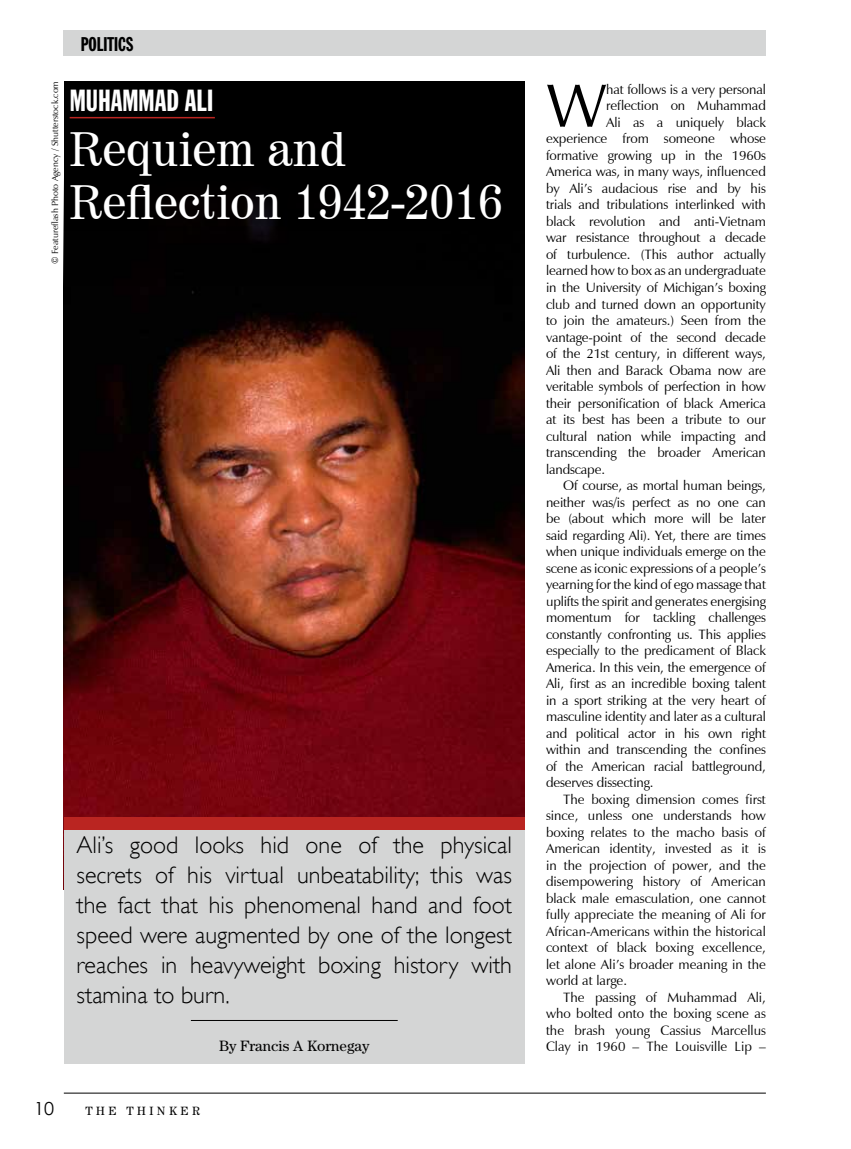
<style>
.page{position:relative;width:851px;height:1149px;background:#fff}
.page>*{position:absolute;margin:0;border:0;box-sizing:border-box;transform-origin:0 0}
.t1{font:61.8px "Zapf Humanist 601 BT";color:#000}
.t2{font:48px/52.5px "Century 725 BT";color:#fff}
.t3{font:30px "Franklin Gothic Extra Cond";color:#fff}
.t4{font:300 24px/30px "Gill Sans";color:#000;text-align:justify}
.t5{font:19.5px "Franklin Gothic Extra Cond";color:#000}
.t6{font:18px "Century Gothic";color:#000}
.t7{font:15px "Century";color:#000}
.t8{font:13.5px "Zapf Humanist 601 BT";letter-spacing:-.01em;color:#000}
.t9{font:12px "Century";letter-spacing:.29em;color:#000}
.t10{font:9px "Zapf Humanist 601 BT";color:#000}
</style>
<div class="page">
<hr style="left:64px;top:1092px;width:701px;height:1px;background:#000">
<div style="left:64px;top:81px;width:460px;height:815px;background:#000"></div>
<img style="left:64px;top:202px;width:460px;height:614px">
<div style="left:64px;top:30px;width:701px;height:25px;background:#d4d5d5"></div>
<div style="left:64px;top:823px;width:460px;height:240px;background:#d4d5d5"></div>
<div style="left:64px;top:816px;width:460px;height:13px;background:#ba2521"></div>
<hr style="left:191px;top:1019px;width:206px;height:1px;background:#000">
<hr style="left:70px;top:117px;width:145px;height:1px;background:#ba2521">
<h3 class="t5" style="left:81px;top:33px;width:54px">POLITICS</h3>
<p class="t10" style="left:50px;top:264px;width:184px;rotate:-90deg">© Featureflash Photo Agency / Shutterstock.com</p>
<h3 class="t3" style="left:70px;top:85px;width:145px">MUHAMMAD ALI</h3>
<h2 class="t2" style="left:70px;top:122px;width:434px">Requiem and<br>Reflection 1942-2016</h2>
<h3 class="t4" style="left:77px;top:829px;width:437px">Ali’s good looks hid one of the physical secrets of his virtual unbeatability; this was the fact that his phenomenal hand and foot speed were augmented by one of the longest reaches in heavyweight boxing history with stamina to burn.</h3>
<p class="t7" style="left:219px;top:1036px;width:152px">By Francis A Kornegay</p>
<h3 class="t6" style="left:34px;top:1097px;width:21px">10</h3>
<p class="t9" style="left:85px;top:1103px;width:116px">THE THINKER</p>
<h1 class="t1" style="left:546px;top:67px;width:62px">W</h1>
<p class="t8" style="left:606px;top:81px;width:161px">hat follows is a very personal</p>
<p class="t8" style="left:606px;top:97px;width:161px">reflection on Muhammad</p>
<p class="t8" style="left:606px;top:114px;width:161px">Ali as a uniquely black</p>
<p class="t8" style="left:546px;top:130px;width:221px">experience from someone whose</p>
<p class="t8" style="left:546px;top:147px;width:221px">formative growing up in the 1960s</p>
<p class="t8" style="left:546px;top:163px;width:221px">America was, in many ways, influenced</p>
<p class="t8" style="left:546px;top:180px;width:221px">by Ali’s audacious rise and by his</p>
<p class="t8" style="left:546px;top:196px;width:221px">trials and tribulations interlinked with</p>
<p class="t8" style="left:546px;top:213px;width:221px">black revolution and anti-Vietnam</p>
<p class="t8" style="left:546px;top:229px;width:221px">war resistance throughout a decade</p>
<p class="t8" style="left:546px;top:246px;width:221px">of turbulence. (This author actually</p>
<p class="t8" style="left:546px;top:262px;width:221px">learned how to box as an undergraduate</p>
<p class="t8" style="left:546px;top:279px;width:221px">in the University of Michigan’s boxing</p>
<p class="t8" style="left:546px;top:295px;width:221px">club and turned down an opportunity</p>
<p class="t8" style="left:546px;top:312px;width:221px">to join the amateurs.) Seen from the</p>
<p class="t8" style="left:546px;top:328px;width:221px">vantage-point of the second decade</p>
<p class="t8" style="left:546px;top:345px;width:221px">of the 21st century, in different ways,</p>
<p class="t8" style="left:546px;top:361px;width:221px">Ali then and Barack Obama now are</p>
<p class="t8" style="left:546px;top:378px;width:221px">veritable symbols of perfection in how</p>
<p class="t8" style="left:546px;top:394px;width:221px">their personification of black America</p>
<p class="t8" style="left:546px;top:411px;width:221px">at its best has been a tribute to our</p>
<p class="t8" style="left:546px;top:427px;width:221px">cultural nation while impacting and</p>
<p class="t8" style="left:546px;top:444px;width:221px">transcending the broader American</p>
<p class="t8" style="left:546px;top:460px;width:60px">landscape.</p>
<p class="t8" style="left:563px;top:477px;width:204px">Of course, as mortal human beings,</p>
<p class="t8" style="left:546px;top:493px;width:221px">neither was/is perfect as no one can</p>
<p class="t8" style="left:546px;top:510px;width:221px">be (about which more will be later</p>
<p class="t8" style="left:546px;top:526px;width:221px">said regarding Ali). Yet, there are times</p>
<p class="t8" style="left:546px;top:543px;width:221px">when unique individuals emerge on the</p>
<p class="t8" style="left:546px;top:559px;width:221px">scene as iconic expressions of a people’s</p>
<p class="t8" style="left:546px;top:576px;width:221px">yearning for the kind of ego massage that</p>
<p class="t8" style="left:546px;top:592px;width:221px">uplifts the spirit and generates energising</p>
<p class="t8" style="left:546px;top:609px;width:221px">momentum for tackling challenges</p>
<p class="t8" style="left:546px;top:625px;width:221px">constantly confronting us. This applies</p>
<p class="t8" style="left:546px;top:642px;width:221px">especially to the predicament of Black</p>
<p class="t8" style="left:546px;top:658px;width:221px">America. In this vein, the emergence of</p>
<p class="t8" style="left:546px;top:675px;width:221px">Ali, first as an incredible boxing talent</p>
<p class="t8" style="left:546px;top:691px;width:221px">in a sport striking at the very heart of</p>
<p class="t8" style="left:546px;top:708px;width:221px">masculine identity and later as a cultural</p>
<p class="t8" style="left:546px;top:724px;width:221px">and political actor in his own right</p>
<p class="t8" style="left:546px;top:741px;width:221px">within and transcending the confines</p>
<p class="t8" style="left:546px;top:757px;width:221px">of the American racial battleground,</p>
<p class="t8" style="left:546px;top:774px;width:109px">deserves dissecting.</p>
<p class="t8" style="left:563px;top:790px;width:204px">The boxing dimension comes first</p>
<p class="t8" style="left:546px;top:807px;width:221px">since, unless one understands how</p>
<p class="t8" style="left:546px;top:823px;width:221px">boxing relates to the macho basis of</p>
<p class="t8" style="left:546px;top:840px;width:221px">American identity, invested as it is</p>
<p class="t8" style="left:546px;top:856px;width:221px">in the projection of power, and the</p>
<p class="t8" style="left:546px;top:873px;width:221px">disempowering history of American</p>
<p class="t8" style="left:546px;top:889px;width:221px">black male emasculation, one cannot</p>
<p class="t8" style="left:546px;top:906px;width:221px">fully appreciate the meaning of Ali for</p>
<p class="t8" style="left:546px;top:922px;width:221px">African-Americans within the historical</p>
<p class="t8" style="left:546px;top:939px;width:221px">context of black boxing excellence,</p>
<p class="t8" style="left:546px;top:955px;width:221px">let alone Ali’s broader meaning in the</p>
<p class="t8" style="left:546px;top:972px;width:83px">world at large.</p>
<p class="t8" style="left:563px;top:988px;width:204px">The passing of Muhammad Ali,</p>
<p class="t8" style="left:546px;top:1005px;width:221px">who bolted onto the boxing scene as</p>
<p class="t8" style="left:546px;top:1021px;width:221px">the brash young Cassius Marcellus</p>
<p class="t8" style="left:546px;top:1038px;width:221px">Clay in 1960 – The Louisville Lip –</p>
</div>
